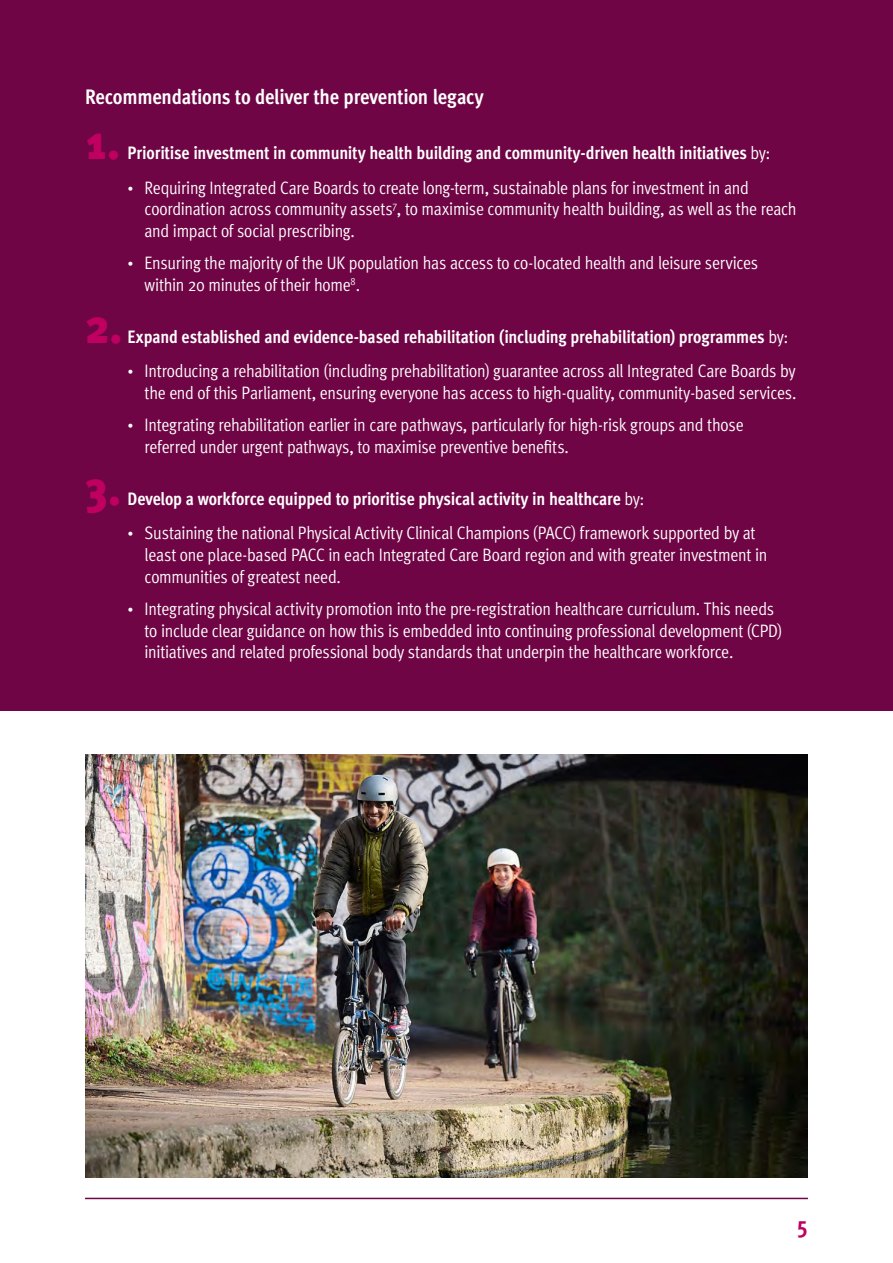
<style>
.page{position:relative;width:893px;height:1263px;background:#fff}
.page>*{position:absolute;margin:0;border:0;box-sizing:border-box;transform-origin:0 0}
.t1{font:900 condensed 48px "Meta Pro";color:#bf0061}
.t2{font:700 condensed 24px "Meta Pro";color:#bf0061}
.t3{font:700 condensed 21px "Meta Pro";letter-spacing:-.01em;color:#fff}
.t4{font:18px/21.6px "Meta Pro Cond Norm";letter-spacing:-.015em;color:#fff}
.t5{font:700 condensed 18px "Meta Pro";letter-spacing:-.01em;color:#fff}
.s1{font-family:"Meta Pro Cond Norm";font-weight:400;font-stretch:normal}
.s2{font-size:15px}
</style>
<div class="page">
<hr style="left:85px;top:1198px;width:723px;height:1px;background:#700545">
<div style="left:0;top:0;width:893px;height:710px;background:#700545"></div>
<img style="left:85px;top:755px;width:723px;height:423px">
<p class="t3" style="left:85px;top:81px;width:400px">Recommendations to deliver the prevention legacy</p>
<h1 class="t1" style="left:85px;top:105px;width:37px">1.</h1>
<p class="t5" style="left:128px;top:139px;width:644px">Prioritise investment in community health building and community-driven health initiatives <span class="s1">by:</span></p>
<p class="t4" style="left:145px;top:176px;width:654px;text-indent:-17px"><span class="s2">•</span> Requiring Integrated Care Boards to create long-term, sustainable plans for investment in and coordination across community assets<sup>7</sup>, to maximise community health building, as well as the reach and impact of social prescribing.</p>
<p class="t4" style="left:145px;top:251px;width:615px;text-indent:-17px"><span class="s2">•</span> Ensuring the majority of the UK population has access to co-located health and leisure services within 20 minutes of their home<sup>8</sup>.</p>
<h1 class="t1" style="left:85px;top:288px;width:39px">2.</h1>
<p class="t5" style="left:128px;top:323px;width:662px">Expand established and evidence-based rehabilitation (including prehabilitation) programmes <span class="s1">by:</span></p>
<p class="t4" style="left:128px;top:359px;width:670px;text-align:right"><span class="s2">•</span> Introducing a rehabilitation (including prehabilitation) guarantee across all Integrated Care Boards by the end of this Parliament, ensuring everyone has access to high-quality, community-based services.</p>
<p class="t4" style="left:145px;top:413px;width:601px;text-indent:-17px"><span class="s2">•</span> Integrating rehabilitation earlier in care pathways, particularly for high-risk groups and those referred under urgent pathways, to maximise preventive benefits.</p>
<h1 class="t1" style="left:85px;top:450px;width:38px">3.</h1>
<p class="t5" style="left:128px;top:485px;width:518px">Develop a workforce equipped to prioritise physical activity in healthcare <span class="s1">by:</span></p>
<p class="t4" style="left:145px;top:521px;width:624px;text-indent:-17px"><span class="s2">•</span> Sustaining the national Physical Activity Clinical Champions (PACC) framework supported by at least one place-based PACC in each Integrated Care Board region and with greater investment in communities of greatest need.</p>
<p class="t4" style="left:145px;top:597px;width:639px;text-indent:-17px"><span class="s2">•</span> Integrating physical activity promotion into the pre-registration healthcare curriculum. This needs to include clear guidance on how this is embedded into continuing professional development (CPD) initiatives and related professional body standards that underpin the healthcare workforce.</p>
<h2 class="t2" style="left:797px;top:1210px;width:13px">5</h2>
</div>
